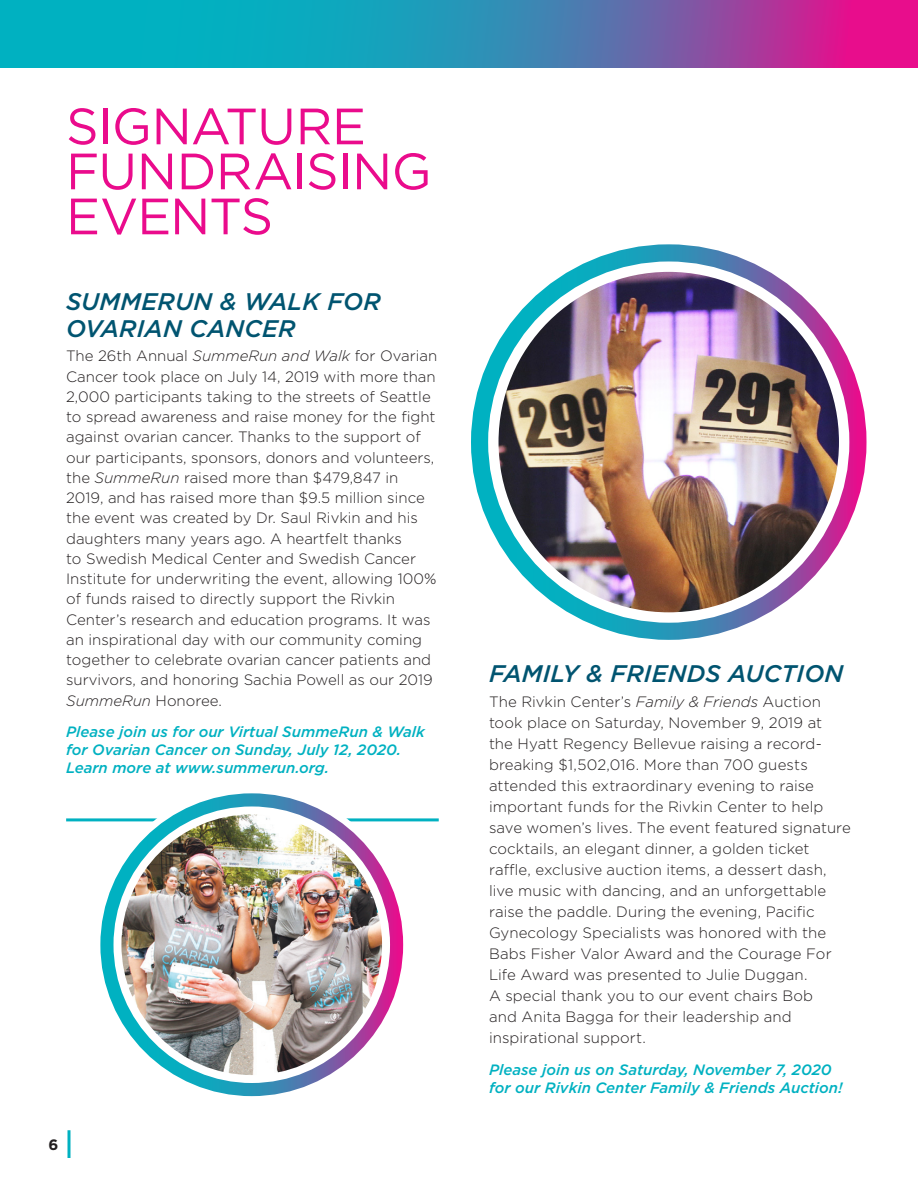
<style>
.page{position:relative;width:918px;height:1188px;background:#fff}
.page>*{position:absolute;margin:0;border:0;box-sizing:border-box;transform-origin:0 0}
.Large_Head{font:51px/45px "Gotham";letter-spacing:-.015em;color:#ea0b8c}
.Subhead{font:italic 500 24px/27px "Gotham";letter-spacing:.005em;color:#005470}
.Text{font:300 15px/20.2px "Gotham";color:#231f20}
.names{font:italic 500 15px/18px "Gotham";color:#00b1c1}
.Text-2{font:italic 500 15px/18px "Gotham";color:#00b1c1}
.t1{font:700 15px "Gotham";color:#231f20}
.s1{font-style:italic}
</style>
<div class="page">
<svg style="left:0;top:0;width:918px;height:68px;background:#487eb0"></svg>
<hr style="left:68px;top:1130px;width:2px;height:28px;background:#00b1c1">
<svg style="left:483px;top:257px;width:371px;height:371px"></svg>
<img style="left:499px;top:272px;width:340px;height:340px">
<div style="left:471px;top:244px;width:396px;height:396px;border:17px solid #fff;border-radius:50%"></div>
<hr style="left:66px;top:818px;width:373px;height:3px;background:#00b1c1">
<svg style="left:94px;top:787px;width:316px;height:316px"></svg>
<div style="left:100px;top:793px;width:303px;height:303px;border:13px solid #fff;border-radius:50%"></div>
<img style="left:121px;top:814px;width:261px;height:261px;border-radius:130px">
<p class="Large_Head" style="left:66px;top:103px;width:367px">SIGNATURE<br>FUNDRAISING<br>EVENTS</p>
<p class="Subhead" style="left:66px;top:287px;width:316px">SUMMERUN &amp; WALK FOR<br>OVARIAN CANCER</p>
<p class="Text" style="left:66px;top:346px;width:373px">The 26th Annual <span class="s1">SummeRun and Walk</span> for Ovarian Cancer took place on July 14, 2019 with more than 2,000 participants taking to the streets of Seattle to spread awareness and raise money for the fight against ovarian cancer. Thanks to the support of our participants, sponsors, donors and volunteers, the <span class="s1">SummeRun</span> raised more than $479,847 in 2019, and has raised more than $9.5 million since the event was created by Dr. Saul Rivkin and his daughters many years ago. A heartfelt thanks<br>to Swedish Medical Center and Swedish Cancer Institute for underwriting the event, allowing 100% of funds raised to directly support the Rivkin Center’s research and education programs. It was an inspirational day with our community coming together to celebrate ovarian cancer patients and survivors, and honoring Sachia Powell as our 2019<br><span class="s1">SummeRun</span> Honoree.</p>
<p class="names" style="left:66px;top:723px;width:360px">Please join us for our Virtual SummeRun &amp; Walk for Ovarian Cancer on Sunday, July 12, 2020.<br>Learn more at www.summerun.org.</p>
<p class="t1" style="left:48px;top:1135px;width:11px">6</p>
<p class="Subhead" style="left:489px;top:659px;width:356px">FAMILY &amp; FRIENDS AUCTION</p>
<p class="Text" style="left:489px;top:691px;width:363px;line-height:21px">The Rivkin Center’s <span class="s1">Family &amp; Friends</span> Auction took place on Saturday, November 9, 2019 at<br>the Hyatt Regency Bellevue raising a record&shy;breaking $1,502,016. More than 700 guests attended this extraordinary evening to raise important funds for the Rivkin Center to help save women’s lives. The event featured signature cocktails, an elegant dinner, a golden ticket raffle, exclusive auction items, a dessert dash, live music with dancing, and an unforgettable raise the paddle. During the evening, Pacific Gynecology Specialists was honored with the Babs Fisher Valor Award and the Courage For Life Award was presented to Julie Duggan.<br>A special thank you to our event chairs Bob<br>and Anita Bagga for their leadership and inspirational support.</p>
<p class="Text-2" style="left:489px;top:1060px;width:355px">Please join us on Saturday, November 7, 2020 for our Rivkin Center Family &amp; Friends Auction!</p>
</div>
